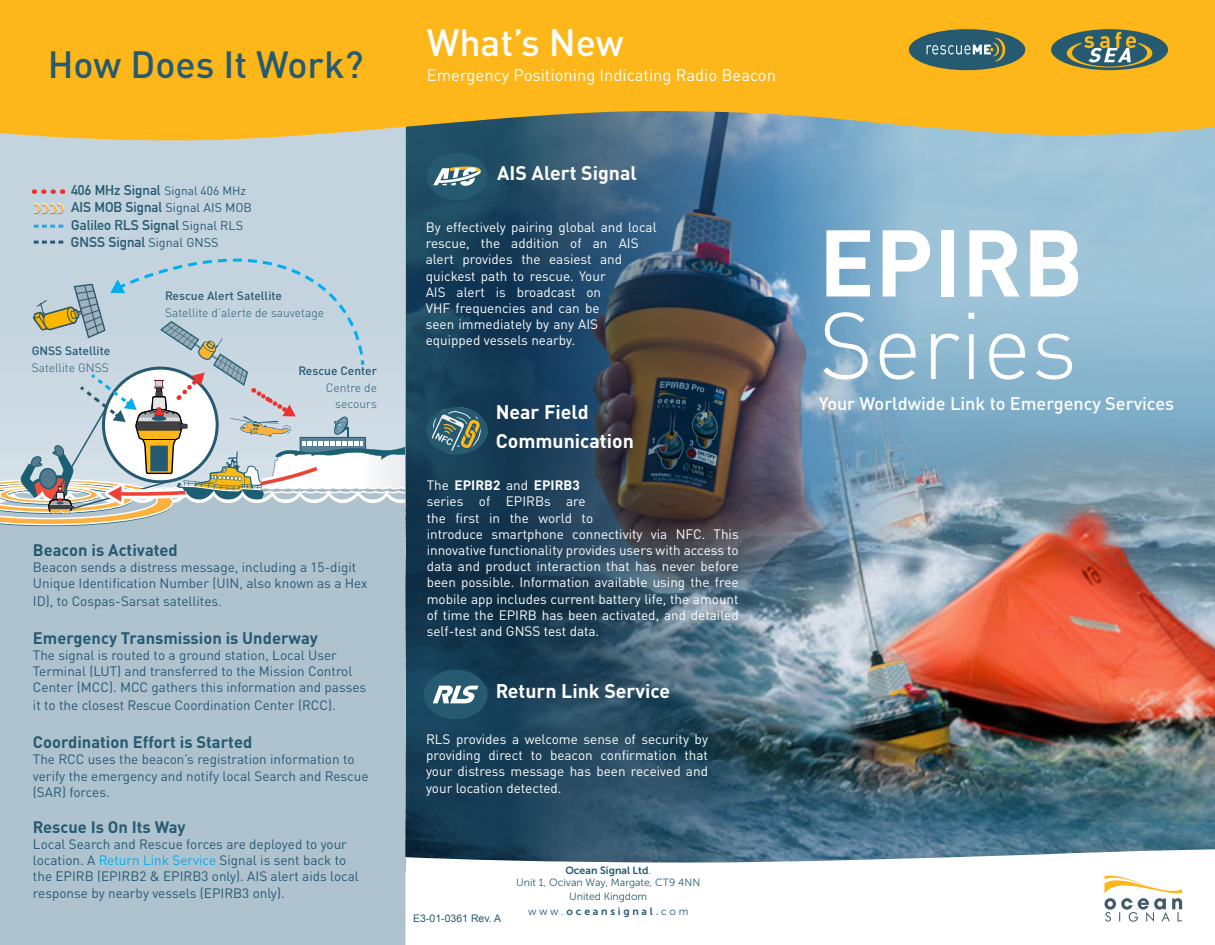
<style>
.page{position:relative;width:1215px;height:945px;background:#fff}
.page>*{position:absolute;margin:0;border:0;box-sizing:border-box;transform-origin:0 0}
.t1{font:300 93px "DIN Pro";color:#fff}
.t2{font:700 93px "DIN Pro";color:#fff}
.t3{font:500 37.5px "DIN Pro";color:#255a71}
.t4{font:500 37.5px "DIN Pro";color:#fff}
.t5{font:700 19.5px/28.5px "DIN Pro";color:#fff}
.t6{font:500 18.15px "DIN Pro";color:#fff}
.t7{font:16.65px "DIN Pro";color:#fff}
.t8{font:700 16.5px "DIN Pro";color:#255a71}
.t9{font:700 13.95px/16.6px "DIN Alternate";color:#255a71}
.t10{font:13.5px/16.2px "DIN Pro";color:#fff}
.t11{font:13.5px/16.2px "DIN Pro";color:#255a71}
.t12{font:300 12px/16.5px "DIN Pro";color:#255a71;text-align:right}
.t13{font:500 12px "DIN Pro";color:#255a71}
.t14{font:12px "DIN Pro";color:#275a71}
.t15{font:10.5px/13.5px "Museo Sans 300";color:#255a71;text-align:center}
.t16{font:10.5px "Museo Sans 700";letter-spacing:.26em;color:#255a71}
.t17{font:10.5px "Museo Sans 700";color:#255a71}
.t18{font:10.5px "Arial";color:#255a71}
.s1{font-family:"DIN";font-weight:400;font-size:12.6px}
.s2{color:#00aeef}
.s3{font-weight:700}
.s4{font-family:"Museo Sans 300"}
.s5{font-family:"Museo Sans 500"}
</style>
<div class="page">
<div style="left:0;top:109px;width:445px;height:836px;background:#c4d4df"></div>
<div style="left:0;top:558px;width:406px;height:387px;background:#afc3cf"></div>
<img style="left:407px;top:140px;width:808px;height:707px">
<svg style="left:0;top:0;width:1215px;height:140px;background:#efb327"></svg>
<svg style="left:406px;top:847px;width:809px;height:98px"></svg>
<svg style="left:34px;top:225px;width:29px;height:3px"></svg>
<svg style="left:34px;top:241px;width:29px;height:3px"></svg>
<svg style="left:34px;top:203px;width:30px;height:11px"></svg>
<svg style="left:34px;top:189px;width:29px;height:5px"></svg>
<div style="left:909px;top:29px;width:116px;height:41px;background:#255a71;border-radius:50%"></div>
<svg style="left:927px;top:38px;width:78px;height:23px"></svg>
<div style="left:1051px;top:29px;width:117px;height:41px;background:#255a71;border-radius:50%"></div>
<svg style="left:1104px;top:872px;width:78px;height:50px"></svg>
<svg style="left:1067px;top:32px;width:85px;height:36px"></svg>
<div style="left:427px;top:153px;width:61px;height:47px;background:#255a71;border-radius:50%"></div>
<svg style="left:433px;top:166px;width:48px;height:20px"></svg>
<div style="left:424px;top:670px;width:64px;height:49px;background:#255a71;border-radius:50%"></div>
<svg style="left:433px;top:686px;width:46px;height:17px"></svg>
<svg style="left:0;top:251px;width:662px;height:307px"></svg>
<h2 class="t3" style="left:48px;top:34px;width:318px">How Does It Work?</h2>
<p class="t9" style="left:71px;top:181px;width:91px">406 MHz Signal</p>
<p class="t14" style="left:164px;top:181px;width:83px">Signal 406 MHz</p>
<p class="t9" style="left:71px;top:198px;width:183px">AIS MOB Signal <span class="s1">Signal AIS MOB</span></p>
<p class="t9" style="left:71px;top:216px;width:174px">Galileo RLS Signal <span class="s1">Signal RLS<br></span>GNSS Signal <span class="s1">Signal GNSS</span></p>
<p class="t13" style="left:165px;top:286px;width:118px">Rescue Alert Satellite</p>
<p class="t12" style="left:165px;top:303px;width:160px">Satellite d’alerte de sauvetage</p>
<p class="t13" style="left:32px;top:341px;width:80px">GNSS Satellite</p>
<p class="t12" style="left:32px;top:358px;width:79px">Satellite GNSS</p>
<p class="t13" style="left:298px;top:361px;width:80px">Rescue Center</p>
<p class="t12" style="left:326px;top:378px;width:53px">Centre de secours</p>
<p class="t8" style="left:33px;top:536px;width:146px">Beacon is Activated</p>
<p class="t11" style="left:33px;top:557px;width:336px">Beacon sends a distress message, including a 15-digit<br>Unique Identification Number (UIN, also known as a Hex</p>
<p class="t11" style="left:33px;top:592px;width:190px">ID), to Cospas-Sarsat satellites.</p>
<p class="t8" style="left:33px;top:624px;width:286px">Emergency Transmission is Underway</p>
<p class="t11" style="left:33px;top:646px;width:335px">The signal is routed to a ground station, Local User<br>Terminal (LUT) and transferred to the Mission Control<br>Center (MCC). MCC gathers this information and passes</p>
<p class="t11" style="left:33px;top:696px;width:304px">it to the closest Rescue Coordination Center (RCC).</p>
<p class="t8" style="left:33px;top:728px;width:221px">Coordination Effort is Started</p>
<p class="t11" style="left:33px;top:750px;width:337px">The RCC uses the beacon’s registration information to verify the emergency and notify local Search and Rescue (SAR) forces.</p>
<p class="t8" style="left:33px;top:813px;width:154px">Rescue Is On Its Way</p>
<p class="t11" style="left:33px;top:835px;width:327px">Local Search and Rescue forces are deployed to your location. A <span class="s2">Return Link Service</span> Signal is sent back to the EPIRB (EPIRB2 &amp; EPIRB3 only). AIS alert aids local response by nearby vessels (EPIRB3 only).</p>
<h2 class="t4" style="left:427px;top:12px;width:199px">What’s New</h2>
<p class="t7" style="left:427px;top:62px;width:351px">Emergency Positioning Indicating Radio Beacon</p>
<h3 class="t5" style="left:497px;top:156px;width:141px">AIS Alert Signal</h3>
<p class="t10" style="left:426px;top:218px;width:233px">By effectively pairing global and local rescue, the addition of an AIS alert provides the easiest and quickest path to rescue. Your<br>AIS alert is broadcast on<br>VHF frequencies and can be<br>seen immediately by any AIS<br>equipped vessels nearby.</p>
<h3 class="t5" style="left:496px;top:396px;width:140px">Near Field<br>Communication</h3>
<p class="t10" style="left:427px;top:476px;width:314px">The <span class="s3">EPIRB2</span> and <span class="s3">EPIRB3<br></span>series of EPIRBs are<br>the first in the world to<br>introduce smartphone connectivity via NFC. This innovative functionality provides users with access to data and product interaction that has never before been possible. Information available using the free mobile app includes current battery life, the amount of time the EPIRB has been activated, and detailed self-test and GNSS test data.</p>
<h3 class="t5" style="left:496px;top:674px;width:176px">Return Link Service</h3>
<p class="t10" style="left:426px;top:730px;width:284px;text-align:justify">RLS provides a welcome sense of security by providing direct to beacon confirmation that your distress message has been received and your location detected.</p>
<p class="t18" style="left:413px;top:911px;width:89px">E3-01-0361 Rev. A</p>
<p class="t17" style="left:565px;top:864px;width:87px">Ocean Signal Ltd<span class="s4">.</span></p>
<p class="t15" style="left:516px;top:876px;width:186px">Unit 1, Ocivan Way, Margate, CT9 4NN<br>United Kingdom</p>
<p class="t16" style="left:528px;top:905px;width:162px"><span class="s4">www.</span>oceansignal<span class="s5">.</span><span class="s4">com</span></p>
<h1 class="t2" style="left:819px;top:185px;width:267px">EPIRB</h1>
<h1 class="t1" style="left:819px;top:274px;width:260px">Series</h1>
<h3 class="t6" style="left:819px;top:388px;width:357px">Your Worldwide Link to Emergency Services</h3>
</div>
